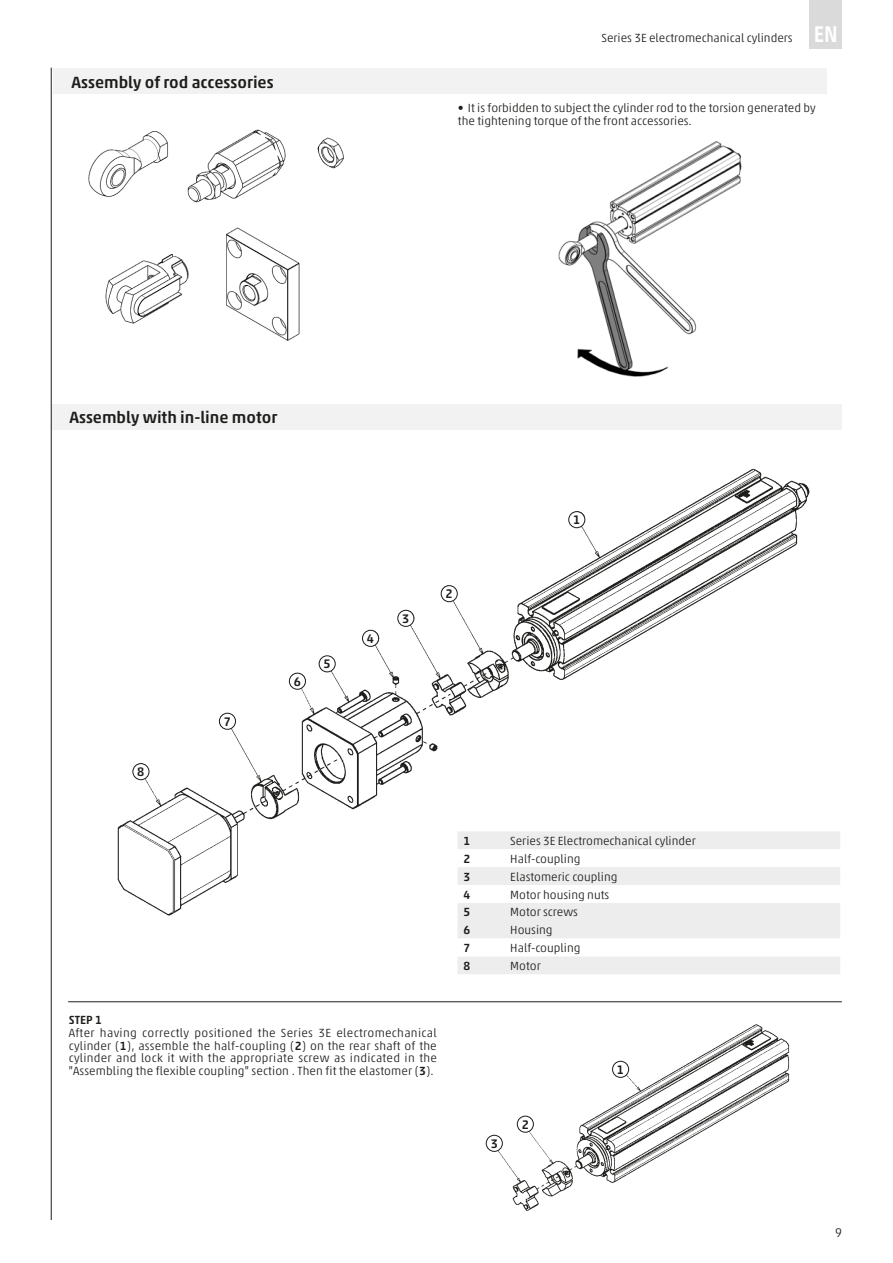
<style>
.page{position:relative;width:893px;height:1263px;background:#fff}
.page>*{position:absolute;margin:0;border:0;box-sizing:border-box;transform-origin:0 0}
.t1{font:500 16.5px "Akko W1 G";color:#1d1d1b}
.t2{font:500 12.6px "Akko W1 G";color:#1d1d1b}
.t3{font:300 12.6px "Akko W1 G";color:#1d1d1b}
.t4{font:300 12px/12.8px "Akko W1 G";color:#1d1d1b}
.t5{font:500 12px "Akko W1 G";color:#1d1d1b}
.s1{font-weight:500;font-size:23.1px;color:#fff}
.s2{font-weight:500}
</style>
<div class="page">
<div style="left:809px;top:0;width:33px;height:49px;background:#dadada"></div>
<img style="left:88px;top:129px;width:256px;height:74px">
<img style="left:105px;top:227px;width:195px;height:114px">
<div style="left:54px;top:68px;width:773px;height:26px;background:#f2f2f2"></div>
<img style="left:558px;top:141px;width:184px;height:236px">
<div style="left:52px;top:404px;width:790px;height:26px;background:#f2f2f2"></div>
<hr style="left:51px;top:68px;width:1px;height:1152px;background:#1d1d1b">
<img style="left:485px;top:1024px;width:305px;height:187px">
<div style="left:612px;top:1061px;width:17px;height:16px;background:#fff;border-radius:50%"></div>
<div style="left:612px;top:1061px;width:17px;height:17px;border:1px solid #1d1d1b;border-radius:50%"></div>
<div style="left:517px;top:1116px;width:16px;height:16px;background:#fff;border-radius:50%"></div>
<div style="left:517px;top:1116px;width:17px;height:16px;border:1px solid #1d1d1b;border-radius:50%"></div>
<div style="left:486px;top:1135px;width:16px;height:16px;background:#fff;border-radius:50%"></div>
<div style="left:486px;top:1135px;width:17px;height:17px;border:1px solid #1d1d1b;border-radius:50%"></div>
<hr style="left:68px;top:1001px;width:774px;height:1px;background:#1d1d1b">
<div style="left:458px;top:831px;width:382px;height:143px;background:#ededed"></div>
<svg style="left:458px;top:849px;width:382px;height:107px"></svg>
<img style="left:117px;top:468px;width:712px;height:475px">
<div style="left:133px;top:764px;width:16px;height:16px;background:#fff;border-radius:50%"></div>
<div style="left:133px;top:763px;width:16px;height:17px;border:1px solid #1d1d1b;border-radius:50%"></div>
<div style="left:289px;top:673px;width:16px;height:16px;background:#fff;border-radius:50%"></div>
<div style="left:289px;top:673px;width:17px;height:16px;border:1px solid #1d1d1b;border-radius:50%"></div>
<div style="left:219px;top:713px;width:17px;height:16px;background:#fff;border-radius:50%"></div>
<div style="left:219px;top:713px;width:17px;height:17px;border:1px solid #1d1d1b;border-radius:50%"></div>
<div style="left:319px;top:656px;width:16px;height:16px;background:#fff;border-radius:50%"></div>
<div style="left:319px;top:655px;width:16px;height:17px;border:1px solid #1d1d1b;border-radius:50%"></div>
<div style="left:362px;top:630px;width:17px;height:16px;background:#fff;border-radius:50%"></div>
<div style="left:362px;top:630px;width:17px;height:17px;border:1px solid #1d1d1b;border-radius:50%"></div>
<div style="left:398px;top:610px;width:16px;height:16px;background:#fff;border-radius:50%"></div>
<div style="left:397px;top:610px;width:17px;height:17px;border:1px solid #1d1d1b;border-radius:50%"></div>
<div style="left:441px;top:586px;width:16px;height:16px;background:#fff;border-radius:50%"></div>
<div style="left:441px;top:585px;width:17px;height:17px;border:1px solid #1d1d1b;border-radius:50%"></div>
<div style="left:569px;top:512px;width:16px;height:16px;background:#fff;border-radius:50%"></div>
<div style="left:568px;top:511px;width:17px;height:17px;border:1px solid #1d1d1b;border-radius:50%"></div>
<h1 class="t1" style="left:71px;top:70px;width:204px">Assembly of rod accessories</h1>
<p class="t4" style="left:601px;top:31px;width:238px">Series 3E electromechanical cylinders <span class="s1">EN</span></p>
<p class="t4" style="left:458px;top:101px;width:359px">• It is forbidden to subject the cylinder rod to the torsion generated by the tightening torque of the front accessories.</p>
<h1 class="t1" style="left:69px;top:405px;width:209px">Assembly with in-line motor</h1>
<p class="t2" style="left:573px;top:511px;width:9px">1</p>
<p class="t2" style="left:137px;top:762px;width:9px">8</p>
<p class="t2" style="left:224px;top:712px;width:9px">7</p>
<p class="t2" style="left:294px;top:672px;width:9px">6</p>
<p class="t2" style="left:324px;top:655px;width:9px">5</p>
<p class="t2" style="left:367px;top:629px;width:9px">4</p>
<p class="t2" style="left:402px;top:609px;width:9px">3</p>
<p class="t2" style="left:446px;top:585px;width:9px">2</p>
<p class="t5" style="left:69px;top:1011px;width:35px">STEP 1</p>
<p class="t4" style="left:69px;top:1026px;width:370px;text-align:justify">After having correctly positioned the Series 3E electromechanical cylinder (<span class="s2">1</span>), assemble the half-coupling (<span class="s2">2</span>) on the rear shaft of the cylinder and lock it with the appropriate screw as indicated in the "Assembling the flexible coupling" section . Then fit the elastomer (<span class="s2">3</span>).</p>
<p class="t5" style="left:463px;top:832px;width:8px">1</p>
<p class="t4" style="left:510px;top:834px;width:187px">Series 3E Electromechanical cylinder</p>
<p class="t5" style="left:463px;top:850px;width:8px">2</p>
<p class="t4" style="left:510px;top:851px;width:72px">Half-coupling</p>
<p class="t5" style="left:463px;top:868px;width:8px">3</p>
<p class="t4" style="left:510px;top:869px;width:109px">Elastomeric coupling</p>
<p class="t5" style="left:463px;top:885px;width:8px">4</p>
<p class="t4" style="left:510px;top:887px;width:100px">Motor housing nuts</p>
<p class="t5" style="left:463px;top:903px;width:8px">5</p>
<p class="t4" style="left:510px;top:905px;width:69px">Motor screws</p>
<p class="t5" style="left:463px;top:921px;width:8px">6</p>
<p class="t4" style="left:510px;top:923px;width:44px">Housing</p>
<p class="t5" style="left:463px;top:939px;width:8px">7</p>
<p class="t4" style="left:510px;top:941px;width:72px">Half-coupling</p>
<p class="t5" style="left:463px;top:957px;width:8px">8</p>
<p class="t4" style="left:510px;top:959px;width:32px">Motor</p>
<p class="t2" style="left:491px;top:1134px;width:9px">3</p>
<p class="t2" style="left:522px;top:1115px;width:9px">2</p>
<p class="t2" style="left:617px;top:1060px;width:9px">1</p>
<p class="t3" style="left:835px;top:1224px;width:8px">9</p>
</div>
